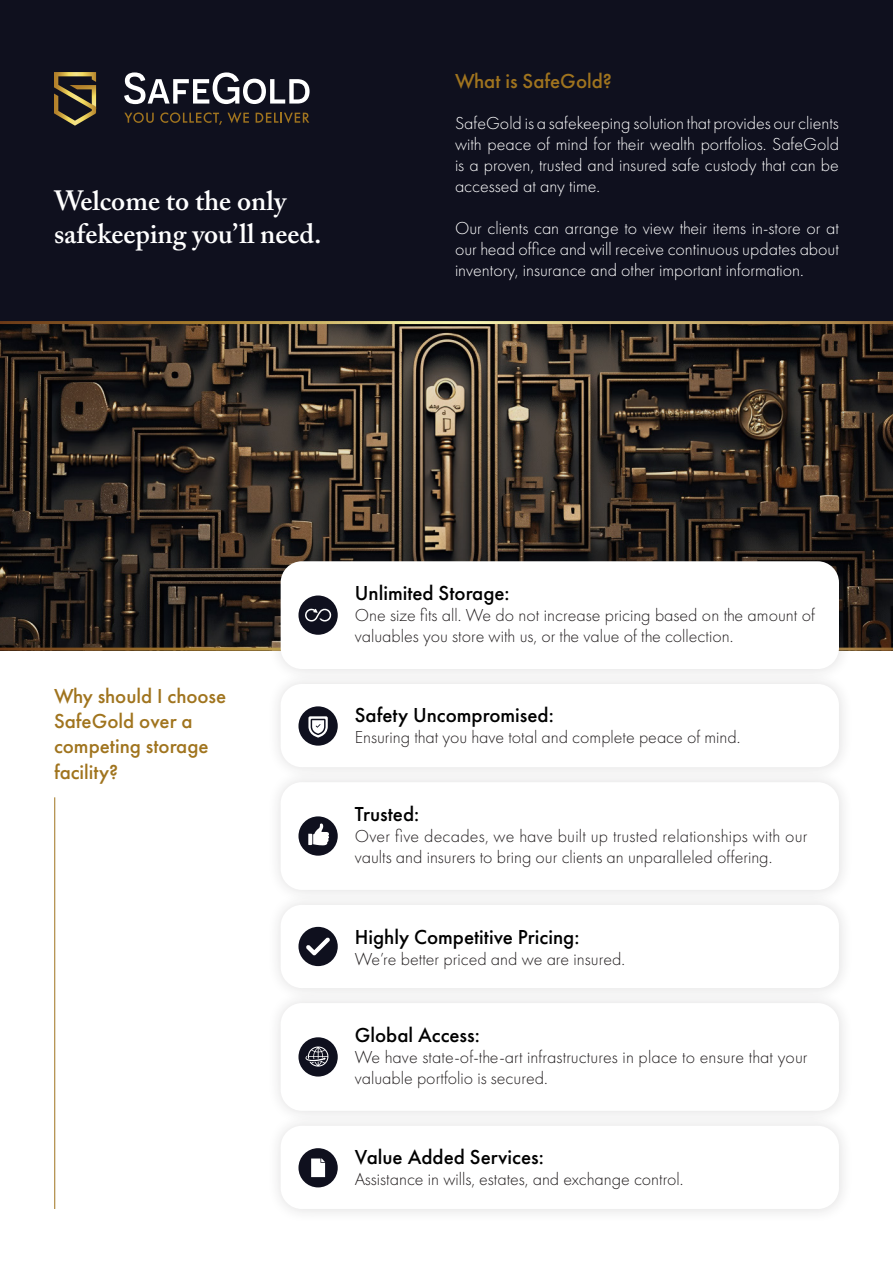
<style>
.page{position:relative;width:893px;height:1263px;background:#fff}
.page>*{position:absolute;margin:0;border:0;box-sizing:border-box;transform-origin:0 0}
.t1{font:600 27.75px/33px "Adobe Caslon Pro";color:#fff}
.t2{font:500 21px "Futura PT";color:#000}
.t3{font:500 21px/25.2px "Futura PT";color:#a0741e}
.t4{font:300 18px/21px "Futura PT";color:#231f20}
.t5{font:300 18px/21px "Futura PT";color:#fff;text-align:justify}
</style>
<div class="page">
<svg style="left:0;top:324px;width:893px;height:324px;background:#322922"></svg>
<div style="left:0;top:0;width:893px;height:321px;background:#0f101e"></div>
<hr style="left:54px;top:797px;width:1px;height:412px;background:#a0741e">
<svg style="left:124px;top:72px;width:186px;height:32px"></svg>
<svg style="left:124px;top:112px;width:30px;height:11px"></svg>
<svg style="left:160px;top:112px;width:62px;height:13px"></svg>
<svg style="left:228px;top:112px;width:21px;height:11px"></svg>
<svg style="left:256px;top:113px;width:53px;height:10px"></svg>
<svg style="left:54px;top:72px;width:42px;height:54px"></svg>
<div style="left:266px;top:768px;width:587px;height:136px;background:#f8f8f8"></div>
<div style="left:281px;top:782px;width:558px;height:108px;background:#fff;border-radius:21px"></div>
<div style="left:298px;top:816px;width:40px;height:40px;background:#0f101e;border-radius:50%"></div>
<svg style="left:308px;top:823px;width:21px;height:22px"></svg>
<div style="left:266px;top:670px;width:587px;height:111px;background:#f5f5f5"></div>
<div style="left:281px;top:684px;width:558px;height:83px;background:#fff;border-radius:21px"></div>
<div style="left:298px;top:706px;width:40px;height:40px;background:#0f101e;border-radius:50%"></div>
<svg style="left:308px;top:716px;width:20px;height:21px"></svg>
<div style="left:266px;top:989px;width:587px;height:136px;background:#f8f8f8"></div>
<div style="left:281px;top:1003px;width:558px;height:108px;background:#fff;border-radius:21px"></div>
<div style="left:298px;top:1037px;width:40px;height:39px;background:#0f101e;border-radius:50%"></div>
<svg style="left:305px;top:1046px;width:23px;height:20px"></svg>
<div style="left:266px;top:890px;width:587px;height:112px;background:#f5f5f5"></div>
<div style="left:281px;top:905px;width:558px;height:83px;background:#fff;border-radius:21px"></div>
<div style="left:298px;top:927px;width:40px;height:39px;background:#0f101e;border-radius:50%"></div>
<svg style="left:306px;top:937px;width:24px;height:18px"></svg>
<div style="left:266px;top:1111px;width:587px;height:112px;background:#f5f5f5"></div>
<div style="left:281px;top:1126px;width:558px;height:83px;background:#fff;border-radius:21px"></div>
<div style="left:298px;top:1148px;width:40px;height:39px;background:#0f101e;border-radius:50%"></div>
<svg style="left:311px;top:1158px;width:14px;height:19px"></svg>
<div style="left:266px;top:547px;width:587px;height:136px;background:#231f20;opacity:.15"></div>
<div style="left:281px;top:561px;width:558px;height:108px;background:#fff;border-radius:21px"></div>
<div style="left:298px;top:595px;width:40px;height:40px;background:#0f101e;border-radius:50%"></div>
<svg style="left:305px;top:608px;width:27px;height:14px"></svg>
<p class="t1" style="left:54px;top:184px;width:269px">Welcome to the only safekeeping you’ll need.</p>
<p class="t3" style="left:455px;top:68px;width:159px">What is SafeGold?</p>
<p class="t5" style="left:455px;top:112px;width:386px">SafeGold is a safekeeping solution that provides our clients with peace of mind for their wealth portfolios. SafeGold is a proven, trusted and insured safe custody that can be accessed at any time.</p>
<p class="t5" style="left:455px;top:217px;width:385px">Our clients can arrange to view their items in-store or at our head office and will receive continuous updates about inventory, insurance and other important information.</p>
<p class="t3" style="left:54px;top:683px;width:174px">Why should I choose<br>SafeGold over a competing storage facility?</p>
<p class="t2" style="left:355px;top:580px;width:156px">Unlimited Storage:</p>
<p class="t4" style="left:355px;top:604px;width:462px">One size fits all. We do not increase pricing based on the amount of valuables you store with us, or the value of the collection.</p>
<p class="t2" style="left:355px;top:703px;width:200px">Safety Uncompromised:</p>
<p class="t4" style="left:355px;top:727px;width:387px">Ensuring that you have total and complete peace of mind.</p>
<p class="t2" style="left:355px;top:801px;width:66px">Trusted:</p>
<p class="t4" style="left:355px;top:825px;width:454px">Over five decades, we have built up trusted relationships with our vaults and insurers to bring our clients an unparalleled offering.</p>
<p class="t2" style="left:355px;top:924px;width:226px">Highly Competitive Pricing:</p>
<p class="t4" style="left:355px;top:949px;width:272px">We’re better priced and we are insured.</p>
<p class="t2" style="left:355px;top:1022px;width:127px">Global Access:</p>
<p class="t4" style="left:355px;top:1046px;width:454px">We have state-of-the-art infrastructures in place to ensure that your valuable portfolio is secured.</p>
<p class="t2" style="left:355px;top:1144px;width:191px">Value Added Services:</p>
<p class="t4" style="left:355px;top:1169px;width:330px">Assistance in wills, estates, and exchange control.</p>
</div>
